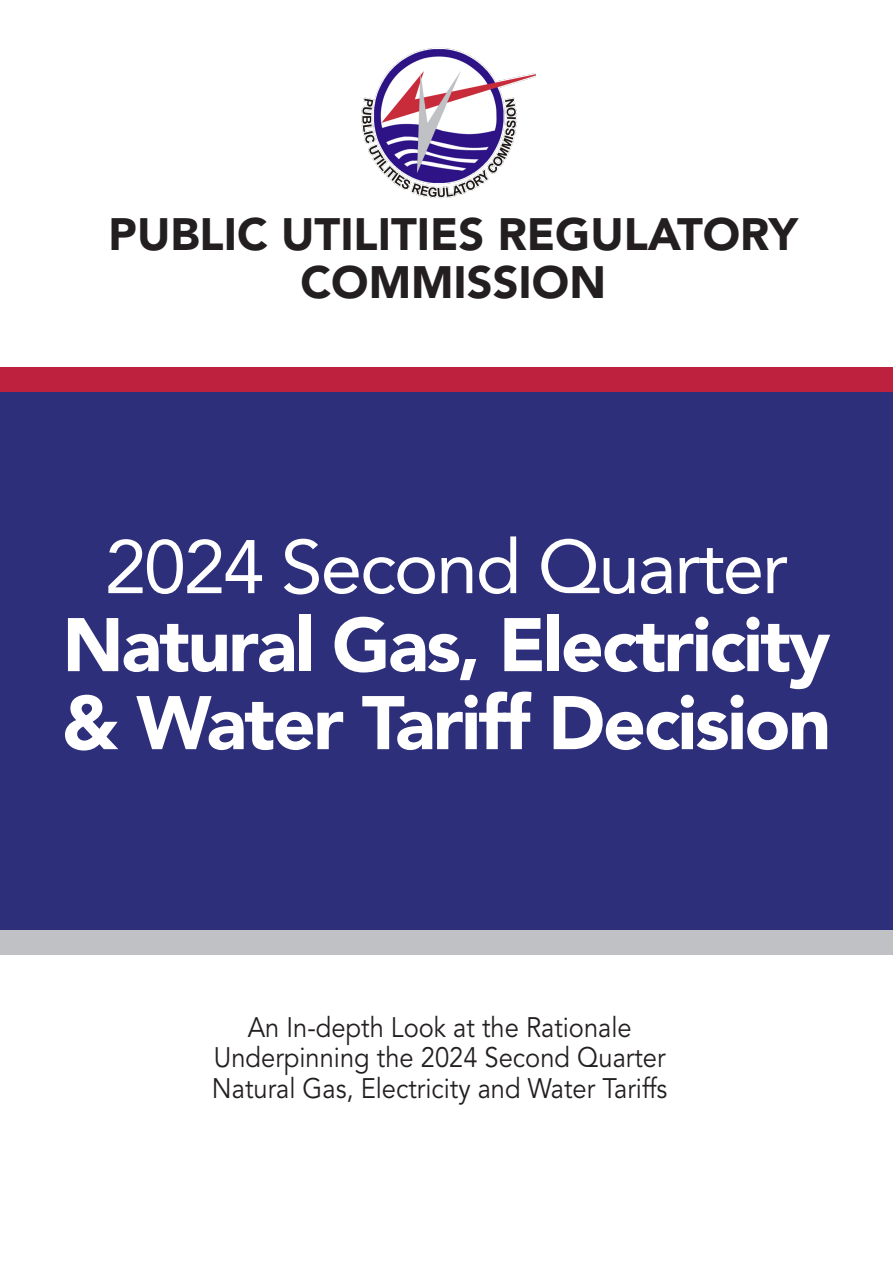
<style>
.page{position:relative;width:893px;height:1263px;background:#fff}
.page>*{position:absolute;margin:0;border:0;box-sizing:border-box;transform-origin:0 0}
.t1{font:900 75px "Avenir LT Std";letter-spacing:-.03em;color:#fff}
.t2{font:75px "Avenir LT Std";letter-spacing:-.03em;color:#fff}
.t3{font:900 45px/48px "Avenir LT Std";color:#231f20;text-align:center}
.t4{font:28.05px/30.6px "Avenir LT Std";color:#231f20;text-align:center;scale:.91 1}
</style>
<div class="page">
<div style="left:0;top:367px;width:893px;height:537px;background:#be213e"></div>
<div style="left:0;top:742px;width:893px;height:212px;background:#c0c1c5"></div>
<div style="left:0;top:392px;width:893px;height:537px;background:#2d2f7b"></div>
<img style="left:361px;top:48px;width:175px;height:151px">
<p class="t3" style="left:109px;top:210px;width:691px">PUBLIC UTILITIES REGULATORY<br>COMMISSION</p>
<p class="t2" style="left:105px;top:523px;width:685px">2024 Second Quarter</p>
<p class="t1" style="left:63px;top:600px;width:769px">Natural Gas, Electricity</p>
<p class="t1" style="left:62px;top:678px;width:771px">&amp; Water Tariff Decision</p>
<p class="t4" style="left:212px;top:1013px;width:502px">An In-depth Look at the Rationale<br>Underpinning the 2024 Second Quarter<br>Natural Gas, Electricity and Water Tariffs</p>
</div>
